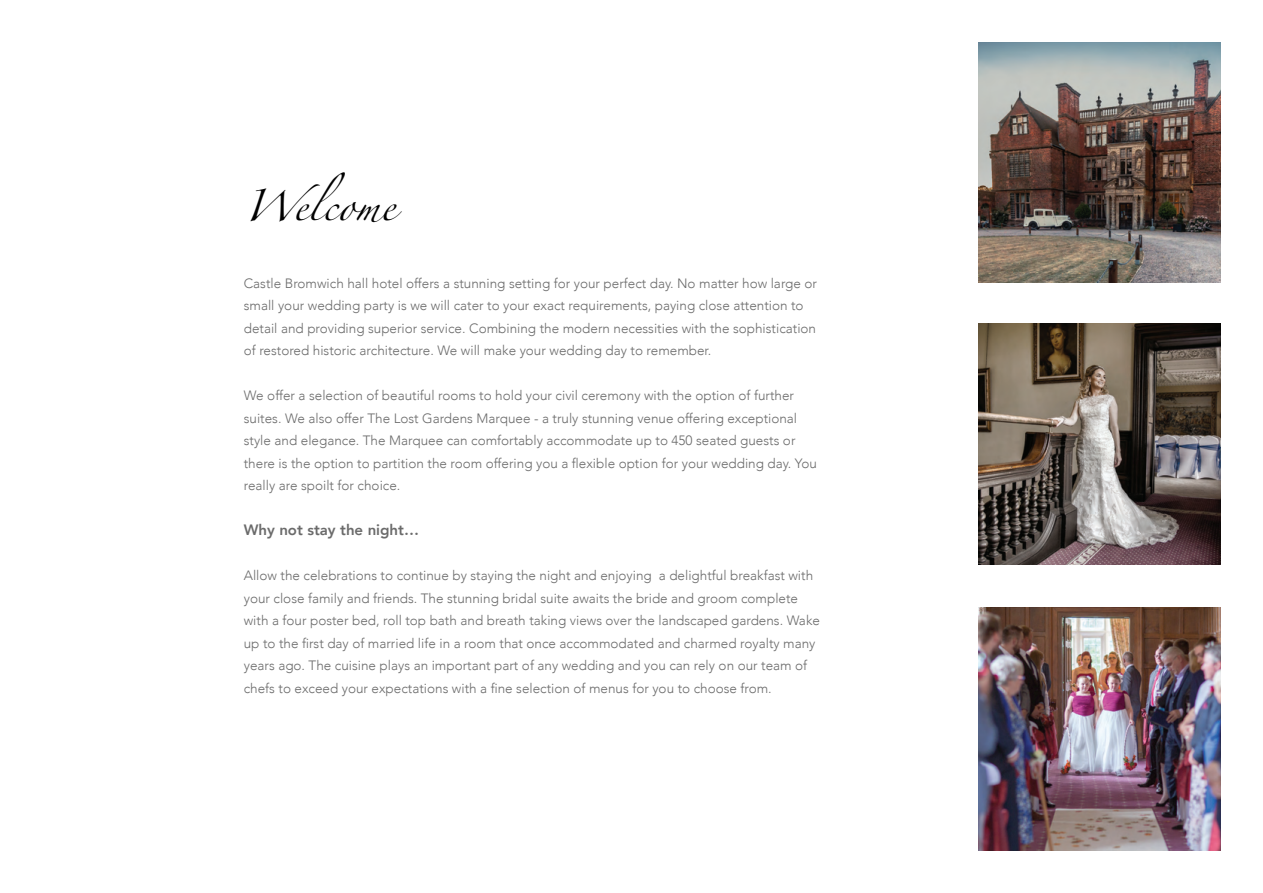
<style>
.page{position:relative;width:1263px;height:893px;background:#fff}
.page>*{position:absolute;margin:0;border:0;box-sizing:border-box;transform-origin:0 0}
.t1{font:28.5px "Zapfino";color:#000}
.t2{font:800 15px "Avenir";color:#6b6b6b}
.t3{font:300 13.5px/22.5px "Avenir";color:#6b6b6b}
</style>
<div class="page">
<img style="left:979px;top:43px;width:241px;height:239px">
<img style="left:979px;top:323px;width:241px;height:242px">
<img style="left:979px;top:607px;width:241px;height:243px">
<p class="t1" style="left:244px;top:194px;width:153px">Welcome</p>
<p class="t3" style="left:244px;top:272px;width:575px">Castle Bromwich hall hotel offers a stunning setting for your perfect day. No matter how large or small your wedding party is we will cater to your exact requirements, paying close attention to detail and providing superior service. Combining the modern necessities with the sophistication of restored historic architecture. We will make your wedding day to remember.</p>
<p class="t3" style="left:244px;top:384px;width:575px">We offer a selection of beautiful rooms to hold your civil ceremony with the option of further suites. We also offer The Lost Gardens Marquee - a truly stunning venue offering exceptional style and elegance. The Marquee can comfortably accommodate up to 450 seated guests or there is the option to partition the room offering you a flexible option for your wedding day. You really are spoilt for choice.</p>
<p class="t2" style="left:244px;top:518px;width:177px">Why not stay the night…</p>
<p class="t3" style="left:244px;top:564px;width:578px">Allow the celebrations to continue by staying the night and enjoying a delightful breakfast with your close family and friends. The stunning bridal suite awaits the bride and groom complete with a four poster bed, roll top bath and breath taking views over the landscaped gardens. Wake up to the first day of married life in a room that once accommodated and charmed royalty many years ago. The cuisine plays an important part of any wedding and you can rely on our team of chefs to exceed your expectations with a fine selection of menus for you to choose from.</p>
</div>
